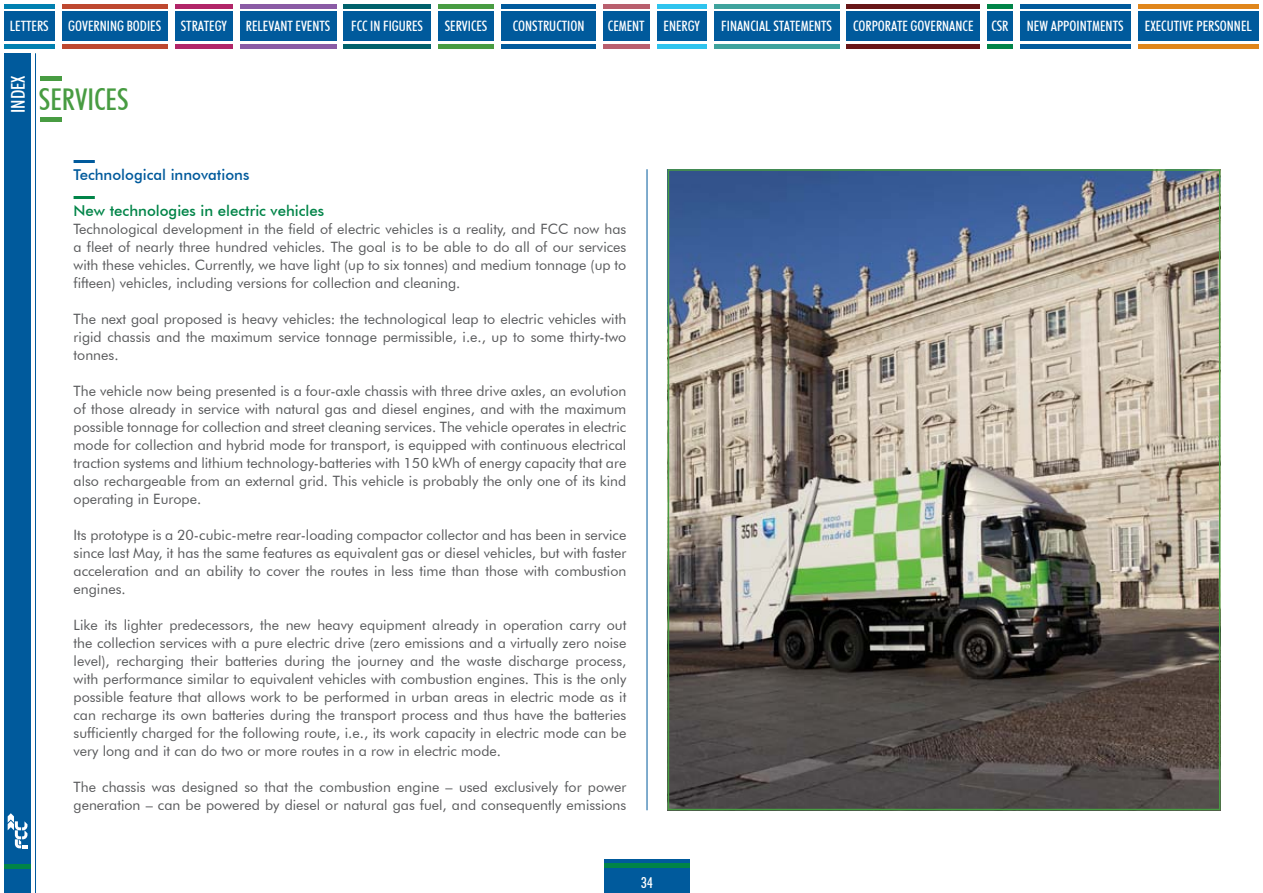
<style>
.page{position:relative;width:1263px;height:893px;background:#fff}
.page>*{position:absolute;margin:0;border:0;box-sizing:border-box;transform-origin:0 0}
.t1{font:500 condensed 30px "Futura BT";color:#489c42}
.t2{font:500 condensed 19.05px "Futura BT";color:#fff}
.t3{font:500 15px "Futura BT";color:#008448}
.t4{font:500 15px "Futura BT";color:#005a9c}
.t5{font:500 condensed 15px "Futura BT";color:#fff}
.t6{font:14.25px/18px "Futura BT";color:#58595b;text-align:justify}
.t7{font:500 condensed 14.25px "Futura BT";color:#fff}
</style>
<div class="page">
<hr style="left:40px;top:77px;width:21px;height:4px;background:#489c42">
<hr style="left:40px;top:117px;width:21px;height:4px;background:#489c42">
<hr style="left:74px;top:160px;width:21px;height:3px;background:#005a9c">
<hr style="left:74px;top:196px;width:21px;height:3px;background:#008448">
<img style="left:671px;top:172px;width:546px;height:635px">
<div style="left:668px;top:169px;width:552px;height:641px;border:2px solid #489c42"></div>
<div style="left:604px;top:868px;width:85px;height:25px;background:#005a9c"></div>
<div style="left:604px;top:859px;width:85px;height:5px;background:#005a9c"></div>
<hr style="left:604px;top:864px;width:85px;height:4px;background:#008448">
<hr style="left:647px;top:169px;width:1px;height:641px;background:#005a9c">
<div style="left:4px;top:12px;width:50px;height:29px;background:#005a9c"></div>
<div style="left:4px;top:4px;width:50px;height:5px;background:#0080b0"></div>
<hr style="left:4px;top:45px;width:50px;height:4px;background:#0080b0">
<div style="left:62px;top:12px;width:106px;height:29px;background:#005a9c"></div>
<div style="left:62px;top:4px;width:106px;height:5px;background:#be482f"></div>
<hr style="left:62px;top:45px;width:106px;height:4px;background:#be482f">
<div style="left:175px;top:12px;width:58px;height:29px;background:#005a9c"></div>
<div style="left:175px;top:4px;width:58px;height:5px;background:#b12568"></div>
<hr style="left:175px;top:45px;width:58px;height:4px;background:#b12568">
<div style="left:240px;top:12px;width:96px;height:29px;background:#005a9c"></div>
<div style="left:240px;top:4px;width:96px;height:5px;background:#8a5ba5"></div>
<hr style="left:240px;top:45px;width:96px;height:4px;background:#8a5ba5">
<div style="left:344px;top:12px;width:87px;height:29px;background:#005a9c"></div>
<div style="left:344px;top:4px;width:87px;height:5px;background:#00616b"></div>
<hr style="left:344px;top:45px;width:87px;height:4px;background:#00616b">
<div style="left:501px;top:12px;width:95px;height:29px;background:#005a9c"></div>
<div style="left:501px;top:4px;width:95px;height:5px;background:#005a9c"></div>
<hr style="left:501px;top:45px;width:95px;height:4px;background:#005a9c">
<div style="left:603px;top:12px;width:46px;height:29px;background:#005a9c"></div>
<div style="left:603px;top:4px;width:46px;height:5px;background:#b95f6e"></div>
<hr style="left:603px;top:45px;width:46px;height:4px;background:#b95f6e">
<div style="left:657px;top:12px;width:50px;height:29px;background:#005a9c"></div>
<div style="left:657px;top:4px;width:50px;height:5px;background:#2fc4ee"></div>
<hr style="left:657px;top:45px;width:50px;height:4px;background:#2fc4ee">
<div style="left:714px;top:12px;width:125px;height:29px;background:#005a9c"></div>
<div style="left:714px;top:4px;width:125px;height:5px;background:#3fa39d"></div>
<hr style="left:714px;top:45px;width:125px;height:4px;background:#3fa39d">
<div style="left:847px;top:12px;width:133px;height:29px;background:#005a9c"></div>
<div style="left:847px;top:4px;width:133px;height:5px;background:#671618"></div>
<hr style="left:847px;top:45px;width:133px;height:4px;background:#671618">
<div style="left:987px;top:12px;width:25px;height:29px;background:#005a9c"></div>
<div style="left:987px;top:4px;width:25px;height:5px;background:#008448"></div>
<hr style="left:987px;top:45px;width:25px;height:4px;background:#008448">
<div style="left:1138px;top:12px;width:121px;height:29px;background:#005a9c"></div>
<div style="left:1138px;top:4px;width:121px;height:5px;background:#e0861b"></div>
<hr style="left:1138px;top:45px;width:121px;height:4px;background:#e0861b">
<div style="left:1020px;top:12px;width:110px;height:29px;background:#005a9c"></div>
<div style="left:1020px;top:4px;width:110px;height:5px;background:#005a9c"></div>
<hr style="left:1020px;top:45px;width:110px;height:4px;background:#005a9c">
<div style="left:438px;top:12px;width:56px;height:29px;background:#005a9c"></div>
<div style="left:438px;top:4px;width:56px;height:5px;background:#489c42"></div>
<hr style="left:438px;top:45px;width:56px;height:4px;background:#489c42">
<hr style="left:35px;top:53px;width:1px;height:840px;background:#005a9c">
<div style="left:4px;top:53px;width:27px;height:807px;background:#005a9c"></div>
<div style="left:4px;top:867px;width:27px;height:26px;background:#005a9c"></div>
<svg style="left:8px;top:813px;width:19px;height:35px"></svg>
<hr style="left:4px;top:860px;width:27px;height:4px;background:#005a9c">
<hr style="left:4px;top:864px;width:27px;height:4px;background:#008448">
<p class="t7" style="left:10px;top:18px;width:39px">LETTERS</p>
<p class="t7" style="left:68px;top:18px;width:94px">GOVERNING BODIES</p>
<p class="t7" style="left:181px;top:18px;width:48px">STRATEGY</p>
<p class="t7" style="left:246px;top:18px;width:86px">RELEVANT EVENTS</p>
<p class="t7" style="left:351px;top:18px;width:73px">FCC IN FIGURES</p>
<p class="t7" style="left:445px;top:18px;width:44px">SERVICES</p>
<p class="t7" style="left:513px;top:18px;width:73px">CONSTRUCTION</p>
<p class="t7" style="left:608px;top:18px;width:13px">CEMENT</p>
<p class="t7" style="left:664px;top:18px;width:13px">ENERG</p>
<p class="t7" style="left:694px;top:18px;width:7px">Y</p>
<p class="t7" style="left:721px;top:18px;width:112px">FINANCIAL STATEMENTS</p>
<p class="t7" style="left:853px;top:18px;width:122px">CORPORATE GOVERNANCE</p>
<p class="t7" style="left:991px;top:18px;width:19px">CSR</p>
<p class="t7" style="left:1027px;top:18px;width:98px">NEW APPOINTMENTS</p>
<p class="t7" style="left:1145px;top:18px;width:108px">EXECUTIVE PERSONNEL</p>
<h2 class="t2" style="left:6px;top:113px;width:39px;rotate:-90deg">INDEX</h2>
<h1 class="t1" style="left:39px;top:81px;width:91px">SERVICES</h1>
<p class="t4" style="left:74px;top:166px;width:177px">Technological innovations</p>
<p class="t3" style="left:74px;top:202px;width:252px">New technologies in electric vehicles</p>
<p class="t6" style="left:74px;top:220px;width:554px">Technological development in the field of electric vehicles is a reality, and FCC now has a fleet of nearly three hundred vehicles. The goal is to be able to do all of our services with these vehicles. Currently, we have light (up to six tonnes) and medium tonnage (up to fifteen) vehicles, including versions for collection and cleaning.</p>
<p class="t6" style="left:74px;top:310px;width:554px">The next goal proposed is heavy vehicles: the technological leap to electric vehicles with rigid chassis and the maximum service tonnage permissible, i.e., up to some thirty-two tonnes.</p>
<p class="t6" style="left:74px;top:382px;width:554px">The vehicle now being presented is a four-axle chassis with three drive axles, an evolution of those already in service with natural gas and diesel engines, and with the maximum possible tonnage for collection and street cleaning services. The vehicle operates in electric mode for collection and hybrid mode for transport, is equipped with continuous electrical traction systems and lithium technology-batteries with 150 kWh of energy capacity that are also rechargeable from an external grid. This vehicle is probably the only one of its kind operating in Europe.</p>
<p class="t6" style="left:74px;top:526px;width:554px">Its prototype is a 20-cubic-metre rear-loading compactor collector and has been in service since last May, it has the same features as equivalent gas or diesel vehicles, but with faster acceleration and an ability to cover the routes in less time than those with combustion engines.</p>
<p class="t6" style="left:74px;top:616px;width:554px">Like its lighter predecessors, the new heavy equipment already in operation carry out the collection services with a pure electric drive (zero emissions and a virtually zero noise level), recharging their batteries during the journey and the waste discharge process, with performance similar to equivalent vehicles with combustion engines. This is the only possible feature that allows work to be performed in urban areas in electric mode as it can recharge its own batteries during the transport process and thus have the batteries sufficiently charged for the following route, i.e., its work capacity in electric mode can be very long and it can do two or more routes in a row in electric mode.</p>
<p class="t6" style="left:74px;top:778px;width:554px">The chassis was designed so that the combustion engine – used exclusively for power generation – can be powered by diesel or natural gas fuel, and consequently emissions</p>
<p class="t5" style="left:641px;top:873px;width:13px">34</p>
</div>
